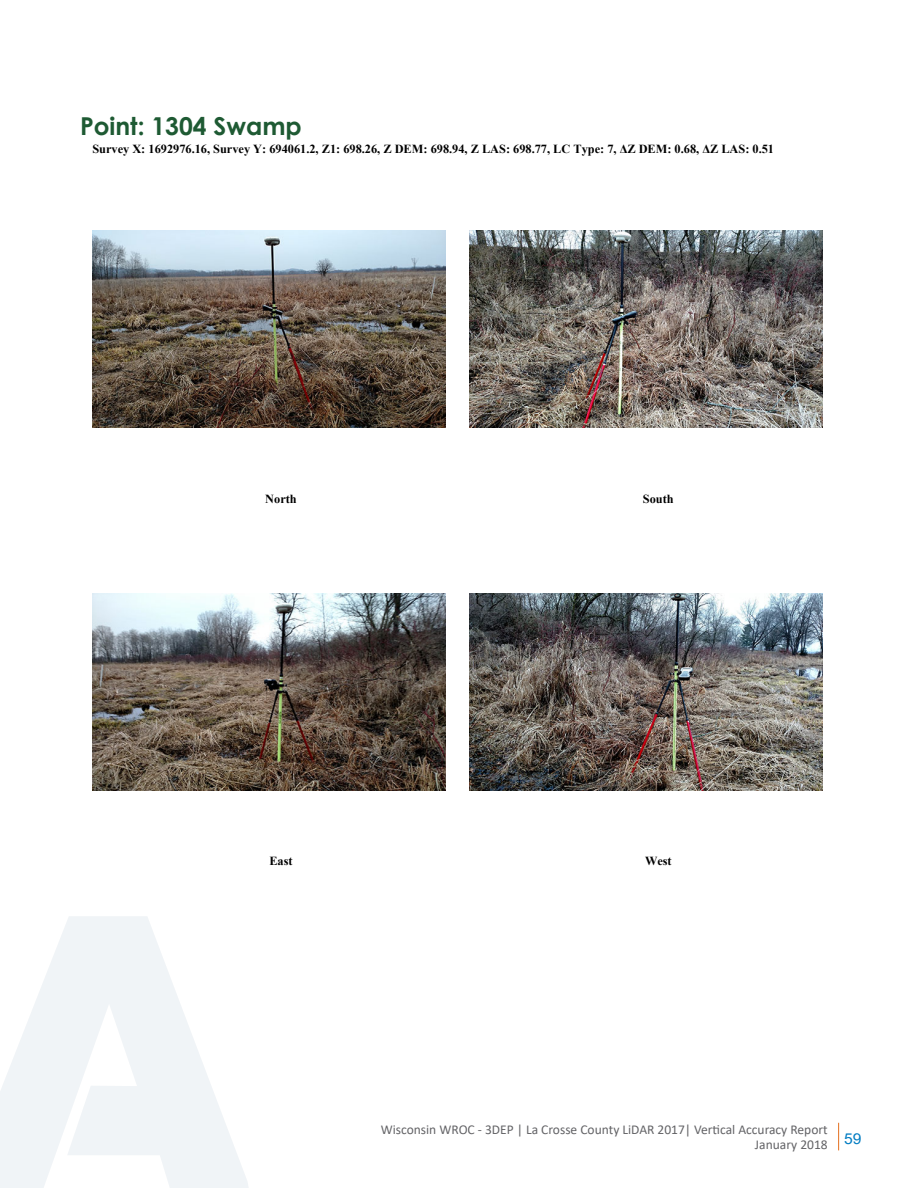
<style>
.page{position:relative;width:918px;height:1188px;background:#fff}
.page>*{position:absolute;margin:0;border:0;box-sizing:border-box;transform-origin:0 0}
.t1{font:700 24.6px "Century Gothic";color:#1e5a33}
.t2{font:15px "Arial";color:#007cc2;scale:1.04 1}
.t3{font:13.5px/15px "Calibri";color:#636366;text-align:right}
.t4{font:700 12.3px "Times New Roman";color:#000}
.t5{font:700 12.3px "Times New Roman";color:#000}
</style>
<div class="page">
<svg style="left:0;top:916px;width:248px;height:272px;fill:#f0f4f7"></svg>
<svg style="left:838px;top:1123px;width:1px;height:27px"></svg>
<img style="left:92px;top:230px;width:353px;height:198px">
<img style="left:470px;top:230px;width:352px;height:198px">
<img style="left:92px;top:593px;width:353px;height:197px">
<img style="left:470px;top:593px;width:352px;height:197px">
<p class="t1" style="left:80px;top:108px;width:223px">Point: 1304 Swamp</p>
<p class="t4" style="left:92px;top:140px;width:683px">Survey X: 1692976.16, Survey Y: 694061.2, Z1: 698.26, Z DEM: 698.94, Z LAS: 698.77, LC Type: 7, ΔZ DEM: 0.68, ΔZ LAS: 0.51</p>
<p class="t5" style="left:265px;top:490px;width:33px">North</p>
<p class="t5" style="left:643px;top:490px;width:32px">South</p>
<p class="t5" style="left:269px;top:852px;width:25px">East</p>
<p class="t5" style="left:645px;top:852px;width:28px">West</p>
<p class="t3" style="left:381px;top:1122px;width:448px">Wisconsin WROC - 3DEP | La Crosse County LiDAR 2017| Vertical Accuracy Report<br>January 2018</p>
<p class="t2" style="left:844px;top:1128px;width:18px">59</p>
</div>
